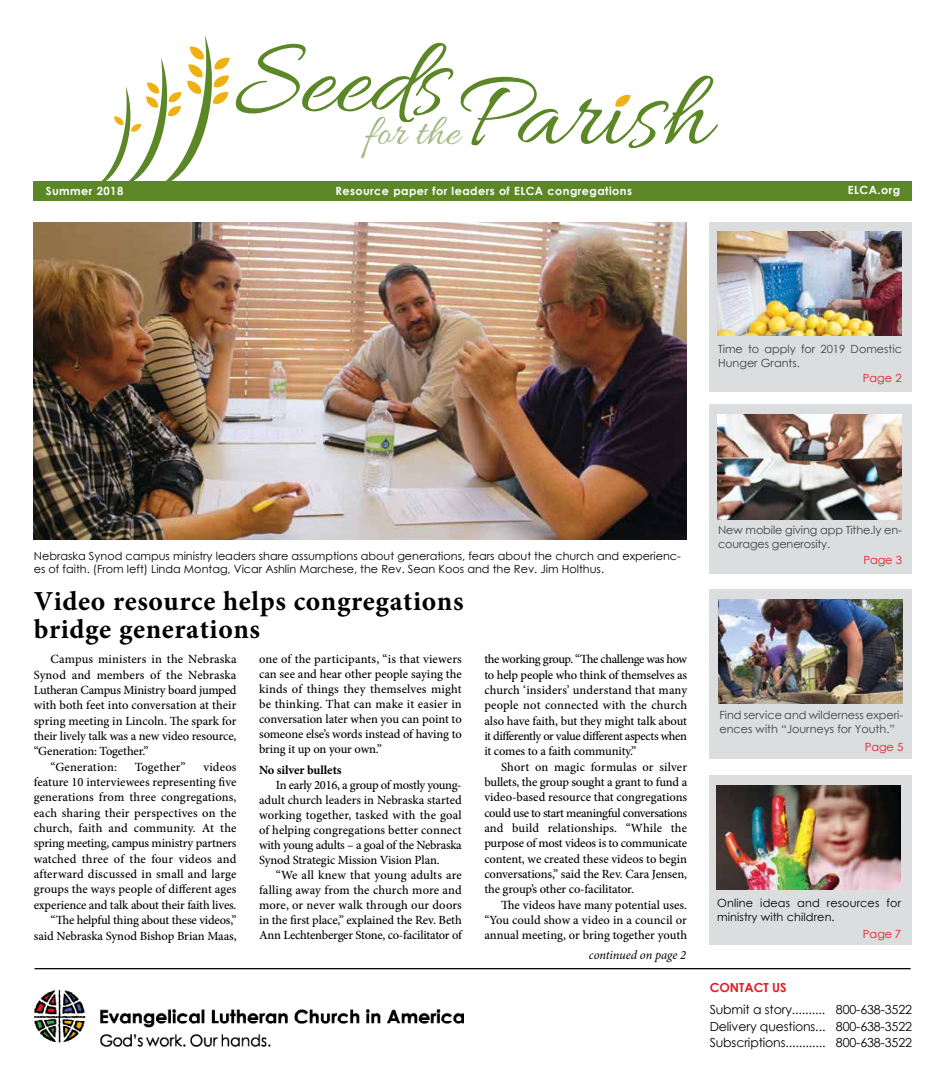
<style>
.page{position:relative;width:945px;height:1080px;background:#fff}
.page>*{position:absolute;margin:0;border:0;box-sizing:border-box;transform-origin:0 0}
.t1{font:110.75px "Allura";color:#5c8727}
.t2{font:44.12px "Allura";color:#a3ba82}
.t3{font:700 27.5px/28.8px "Minion Pro";letter-spacing:.02em;color:#000}
.t4{font:500 12.5px/15.4px "Minion Pro";letter-spacing:-.005em;color:#000;text-align:justify}
.t5{font:12.5px/16.2px "Century Gothic";letter-spacing:-.01em;color:#000;text-align:justify}
.t6{font:italic 12.5px "Minion Pro";letter-spacing:-.01em;color:#000}
.t7{font:700 12.5px "Minion Pro";letter-spacing:-.01em;color:#000}
.t8{font:700 12.5px "Century Gothic";color:#e31b23}
.t9{font:11.25px/13.8px "Century Gothic";color:#000}
.t10{font:11.25px/13.8px "Century Gothic";color:#414042}
.t11{font:700 11.25px "Century Gothic";letter-spacing:.04em;color:#fff}
.t12{font:11.25px "Century Gothic";color:#e31b23}
</style>
<div class="page">
<div style="left:34px;top:182px;width:877px;height:18px;background:#5c8727"></div>
<svg style="left:615px;top:94px;width:16px;height:13px"></svg>
<svg style="left:96px;top:35px;width:134px;height:147px"></svg>
<svg style="left:376px;top:117px;width:71px;height:5px"></svg>
<hr style="left:35px;top:968px;width:876px;height:1px;background:#000">
<div style="left:710px;top:222px;width:202px;height:169px;background:#dcddde"></div>
<div style="left:710px;top:404px;width:202px;height:169px;background:#dcddde"></div>
<div style="left:710px;top:590px;width:202px;height:169px;background:#dcddde"></div>
<div style="left:710px;top:775px;width:202px;height:169px;background:#dcddde"></div>
<img style="left:716px;top:785px;width:185px;height:105px">
<img style="left:719px;top:599px;width:184px;height:105px">
<img style="left:717px;top:415px;width:184px;height:104px">
<img style="left:717px;top:231px;width:184px;height:105px">
<img style="left:34px;top:991px;width:429px;height:55px">
<img style="left:34px;top:222px;width:652px;height:318px">
<h1 class="t1" style="left:370px;top:36px;width:148px">d P</h1>
<h1 class="t1" style="left:234px;top:20px;width:212px">See s</h1>
<h2 class="t2" style="left:364px;top:107px;width:97px">for the</h2>
<h1 class="t1" style="left:517px;top:53px;width:195px">arish</h1>
<p class="t11" style="left:46px;top:182px;width:79px">Summer 2018</p>
<p class="t11" style="left:335px;top:182px;width:298px">Resource paper for leaders of ELCA congregations</p>
<p class="t11" style="left:848px;top:182px;width:54px">ELCA.org</p>
<p class="t10" style="left:718px;top:342px;width:185px">Time to apply for 2019 Domestic<br>Hunger Grants.</p>
<p class="t12" style="left:863px;top:370px;width:41px">Page 2</p>
<p class="t9" style="left:34px;top:549px;width:649px">Nebraska Synod campus ministry leaders share assumptions about generations, fears about the church and experienc&shy;es of faith. (From left) Linda Montag, Vicar Ashlin Marchese, the Rev. Sean Koos and the Rev. Jim Holthus.</p>
<h3 class="t3" style="left:34px;top:586px;width:431px">Video resource helps congregations bridge generations</h3>
<p class="t4" style="left:51px;top:652px;width:187px">Campus ministers in the Nebraska</p>
<p class="t4" style="left:34px;top:667px;width:204px">Synod and members of the Nebraska</p>
<p class="t4" style="left:34px;top:682px;width:204px">Lutheran Campus Ministry board jumped</p>
<p class="t4" style="left:34px;top:698px;width:204px">with both feet into conversation at their</p>
<p class="t4" style="left:34px;top:713px;width:204px">spring meeting in Lincoln. The spark for</p>
<p class="t4" style="left:34px;top:728px;width:204px">their lively talk was a new video resource,</p>
<p class="t4" style="left:34px;top:744px;width:116px">“Generation: Together.”</p>
<p class="t4" style="left:51px;top:759px;width:68px">“Generation:</p>
<p class="t4" style="left:135px;top:759px;width:53px">Together”</p>
<p class="t4" style="left:34px;top:759px;width:204px;text-align:right">videos<br>feature 10 interviewees representing five generations from three congregations, each sharing their perspectives on the church, faith and community. At the spring meeting, campus ministry partners watched three of the four videos and afterward discussed in small and large groups the ways people of different ages experience and talk about their faith lives. “The helpful thing about these videos,” said Nebraska Synod Bishop Brian Maas,</p>
<p class="t4" style="left:259px;top:652px;width:204px;line-height:15px">one of the participants, “is that viewers can see and hear other people saying the kinds of things they themselves might be thinking. That can make it easier in conversation later when you can point to someone else’s words instead of having to bring it up on your own.”</p>
<p class="t7" style="left:259px;top:761px;width:84px">No silver bullets</p>
<p class="t4" style="left:259px;top:778px;width:204px;line-height:15px;text-indent:17px">In early 2016, a group of mostly young&shy;adult church leaders in Nebraska started working together, tasked with the goal of helping congregations better connect with young adults – a goal of the Nebraska Synod Strategic Mission Vision Plan.</p>
<p class="t4" style="left:259px;top:868px;width:204px;line-height:15px;text-indent:17px">“We all knew that young adults are falling away from the church more and more, or never walk through our doors in the first place,” explained the Rev. Beth Ann Lechtenberger Stone, co-facilitator of</p>
<p class="t4" style="left:484px;top:652px;width:204px">the working group. “The challenge was how to help people who think of themselves as church ‘insiders’ understand that many people not connected with the church also have faith, but they might talk about it differently or value different aspects when it comes to a faith community.”</p>
<p class="t4" style="left:484px;top:759px;width:204px;text-indent:17px">Short on magic formulas or silver bullets, the group sought a grant to fund a video-based resource that congregations could use to start meaningful conversations and build relationships. “While the purpose of most videos is to communicate content, we created these videos to begin conversations,” said the Rev. Cara Jensen, the group’s other co-facilitator.</p>
<p class="t4" style="left:484px;top:897px;width:204px;text-indent:17px">The videos have many potential uses. “You could show a video in a council or annual meeting, or bring together youth</p>
<p class="t6" style="left:589px;top:946px;width:99px">continued on page 2</p>
<p class="t10" style="left:718px;top:523px;width:185px">New mobile giving app Tithe.ly en&shy;courages generosity.</p>
<p class="t12" style="left:863px;top:552px;width:40px">Page 3</p>
<p class="t10" style="left:719px;top:708px;width:185px">Find service and wilderness experi&shy;ences with “Journeys for Youth.”</p>
<p class="t12" style="left:865px;top:739px;width:40px">Page 5</p>
<p class="t9" style="left:717px;top:896px;width:185px">Online ideas and resources for ministry with children.</p>
<p class="t12" style="left:863px;top:926px;width:40px">Page 7</p>
<p class="t8" style="left:710px;top:978px;width:79px">CONTACT US</p>
<p class="t5" style="left:710px;top:1002px;width:204px">Submit a story.......... 800-638-3522<br>Delivery questions... 800-638-3522<br>Subscriptions............ 800-638-3522</p>
</div>
